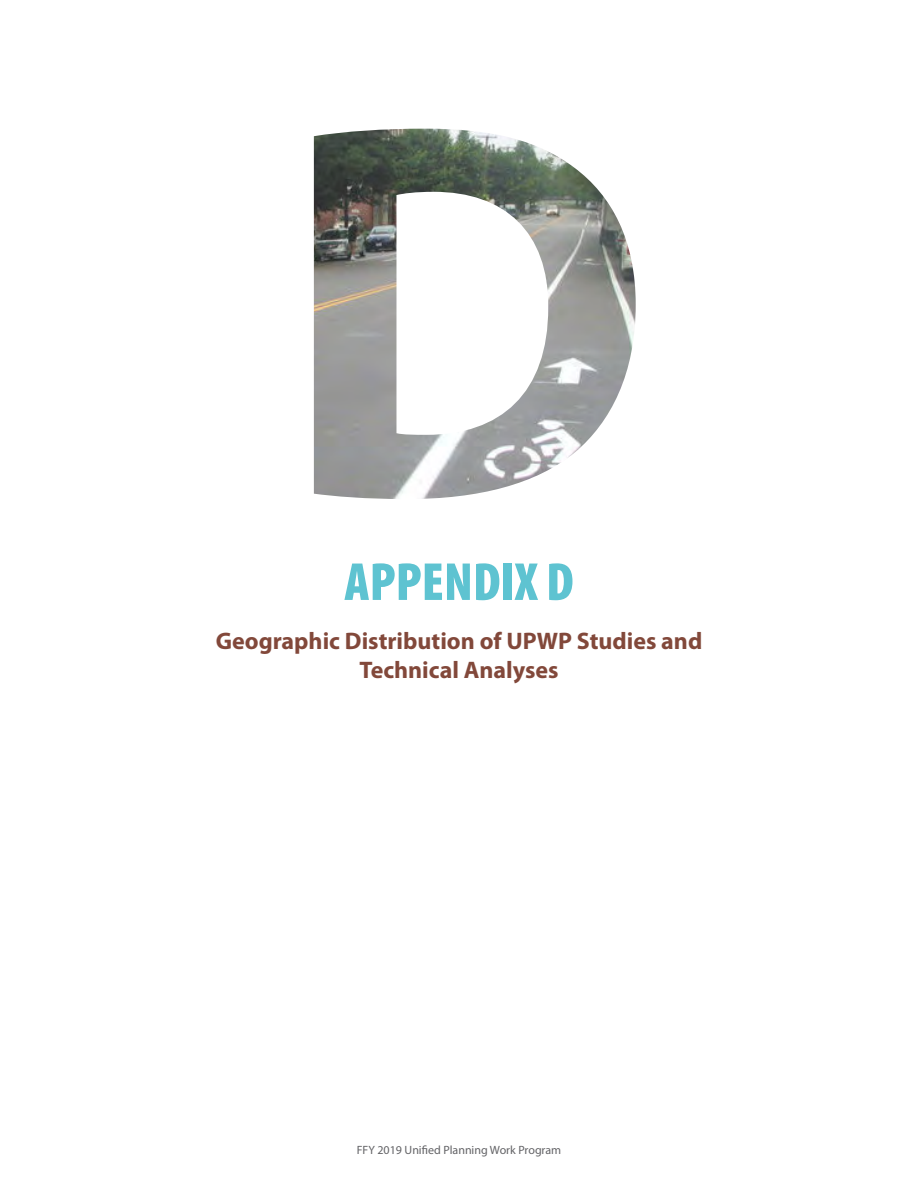
<style>
.page{position:relative;width:918px;height:1188px;background:#fff}
.page>*{position:absolute;margin:0;border:0;box-sizing:border-box;transform-origin:0 0}
.head{font:900 condensed 54px "Myriad Pro";color:#5ec3d1}
.subhead{font:700 24px/28.8px "Myriad Pro";color:#82483a;text-align:center}
.t1{font:12px "Myriad Pro";color:#636366}
</style>
<div class="page">
<img style="left:314px;top:129px;width:322px;height:370px">
<p class="head" style="left:344px;top:552px;width:231px">APPENDIX D</p>
<p class="subhead" style="left:216px;top:627px;width:488px">Geographic Distribution of UPWP Studies and<br>Technical Analyses</p>
<p class="t1" style="left:357px;top:1143px;width:206px">FFY 2019 Unified Planning Work Program</p>
</div>
